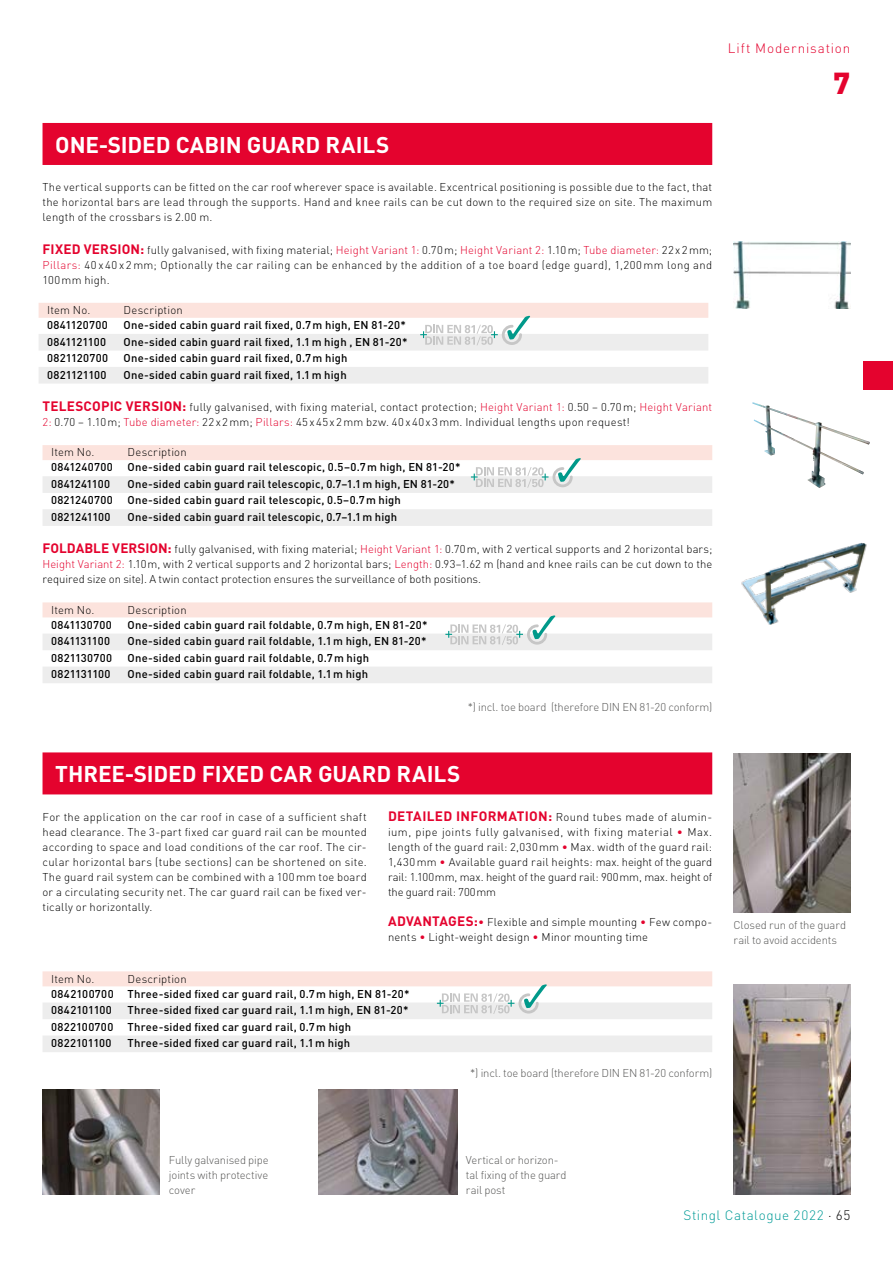
<style>
.page{position:relative;width:893px;height:1263px;background:#fff}
.page>*{position:absolute;margin:0;border:0;box-sizing:border-box;transform-origin:0 0}
.t1{font:900 30px "DIN";color:#e4032e}
.t2{font:700 22.5px "DIN";letter-spacing:-.005em;color:#fff}
.t3{font:300 13.5px "DIN";letter-spacing:.04em;color:#009b97}
.t4{font:300 13.5px "DIN";letter-spacing:.06em;color:#e4032e}
.t5{font:300 11.25px/15px "DIN";letter-spacing:.02em;color:#000;text-align:justify}
.t6{font:500 11.25px/16.5px "DIN";letter-spacing:.02em;color:#000}
.t7{font:300 11.25px/15px "DIN";letter-spacing:-.01em;color:#575756}
.t8{font:500 11.25px "DIN";letter-spacing:-.01em;color:#000}
.t9{font:500 11.25px "DIN";color:#000}
.t10{font:500 11.25px "DIN";letter-spacing:-.015em;color:#000}
.s1{font-weight:700;font-size:13.5px;color:#e4032e}
.s2{color:#e4032e}
.s3{color:#000}
</style>
<div class="page">
<img style="left:741px;top:542px;width:126px;height:83px">
<img style="left:752px;top:402px;width:118px;height:86px">
<img style="left:733px;top:984px;width:118px;height:210px">
<img style="left:43px;top:1089px;width:117px;height:105px">
<img style="left:319px;top:1089px;width:138px;height:105px">
<img style="left:733px;top:753px;width:117px;height:160px">
<div style="left:43px;top:123px;width:669px;height:42px;background:#e4032e"></div>
<div style="left:43px;top:971px;width:669px;height:15px;background:#fce3dd"></div>
<div style="left:43px;top:1002px;width:669px;height:17px;background:#ededed"></div>
<div style="left:43px;top:1035px;width:669px;height:17px;background:#ededed"></div>
<svg style="left:437px;top:984px;width:110px;height:30px"></svg>
<div style="left:43px;top:752px;width:669px;height:42px;background:#e4032e"></div>
<div style="left:39px;top:303px;width:669px;height:15px;background:#fce3dd"></div>
<div style="left:39px;top:334px;width:669px;height:17px;background:#ededed"></div>
<div style="left:39px;top:367px;width:669px;height:17px;background:#ededed"></div>
<svg style="left:420px;top:316px;width:110px;height:29px"></svg>
<div style="left:43px;top:445px;width:669px;height:15px;background:#fce3dd"></div>
<div style="left:43px;top:476px;width:669px;height:17px;background:#ededed"></div>
<div style="left:43px;top:509px;width:669px;height:17px;background:#ededed"></div>
<svg style="left:471px;top:458px;width:110px;height:30px"></svg>
<div style="left:43px;top:602px;width:669px;height:15px;background:#fce3dd"></div>
<div style="left:43px;top:633px;width:669px;height:17px;background:#ededed"></div>
<div style="left:43px;top:666px;width:669px;height:17px;background:#ededed"></div>
<svg style="left:445px;top:615px;width:110px;height:30px"></svg>
<img style="left:733px;top:241px;width:117px;height:67px">
<div style="left:863px;top:362px;width:30px;height:28px;background:#e4032e"></div>
<p class="t4" style="left:728px;top:40px;width:124px">Lift Modernisation</p>
<h2 class="t2" style="left:55px;top:130px;width:336px">ONE-SIDED CABIN GUARD RAILS</h2>
<p class="t5" style="left:43px;top:180px;width:671px">The vertical supports can be fitted on the car roof wherever space is available. Excentrical positioning is possible due to the fact, that the horizontal bars are lead through the supports. Hand and knee rails can be cut down to the required size on site. The maximum length of the crossbars is 2.00 m.</p>
<p class="t5" style="left:43px;top:242px;width:671px"><span class="s1">FIXED VERSION:</span> fully galvanised, with fixing material; <span class="s2">Height Variant 1:</span> 0.70m; <span class="s2">Height Variant 2:</span> 1.10m; <span class="s2">Tube diameter:</span> 22x2mm; <span class="s2">Pillars:</span> 40 x 40 x 2 mm; Optionally the car railing can be enhanced by the addition of a toe board (edge guard), 1,200 mm long and 100mm high.</p>
<p class="t5" style="left:47px;top:302px;width:45px">Item No.</p>
<p class="t5" style="left:124px;top:302px;width:61px">Description</p>
<p class="t6" style="left:47px;top:316px;width:62px">0841120700</p>
<p class="t6" style="left:124px;top:316px;width:284px">One-sided cabin guard rail fixed, 0.7m high, EN 81-20*</p>
<p class="t8" style="left:47px;top:334px;width:61px">0841121100</p>
<p class="t6" style="left:124px;top:333px;width:285px">One-sided cabin guard rail fixed, 1.1m high , EN 81-20*</p>
<p class="t6" style="left:47px;top:349px;width:63px">0821120700</p>
<p class="t6" style="left:124px;top:349px;width:225px">One-sided cabin guard rail fixed, 0.7m high</p>
<p class="t6" style="left:47px;top:366px;width:61px">0821121100</p>
<p class="t6" style="left:124px;top:366px;width:225px">One-sided cabin guard rail fixed, 1.1m high</p>
<p class="t5" style="left:43px;top:399px;width:671px"><span class="s1">TELESCOPIC VERSION:</span> fully galvanised, with fixing material, contact protection; <span class="s2">Height Variant 1:</span> 0.50 – 0.70m; <span class="s2">Height Variant<br>2:</span> 0.70 – 1.10m; <span class="s2">Tube diameter:</span> 22x2mm; <span class="s2">Pillars:</span> 45x45x2mm bzw. 40x40x3mm. Individual lengths upon request!</p>
<p class="t5" style="left:51px;top:445px;width:45px">Item No.</p>
<p class="t5" style="left:128px;top:445px;width:61px">Description</p>
<p class="t6" style="left:51px;top:459px;width:63px">0841240700</p>
<p class="t6" style="left:128px;top:459px;width:335px">One-sided cabin guard rail telescopic, 0.5–0.7m high, EN 81-20*</p>
<p class="t10" style="left:51px;top:477px;width:61px">0841241100</p>
<p class="t6" style="left:128px;top:475px;width:329px">One-sided cabin guard rail telescopic, 0.7–1.1m high, EN 81-20*</p>
<p class="t6" style="left:51px;top:492px;width:63px">0821240700</p>
<p class="t6" style="left:128px;top:492px;width:275px">One-sided cabin guard rail telescopic, 0.5–0.7m high</p>
<p class="t9" style="left:51px;top:510px;width:61px">0821241100</p>
<p class="t6" style="left:128px;top:508px;width:271px">One-sided cabin guard rail telescopic, 0.7–1.1m high</p>
<p class="t5" style="left:43px;top:542px;width:671px"><span class="s1">FOLDABLE VERSION:</span> fully galvanised, with fixing material; <span class="s2">Height Variant 1:</span> 0.70m, with 2 vertical supports and 2 horizontal bars; <span class="s2">Height Variant 2:</span> 1.10m, with 2 vertical supports and 2 horizontal bars; <span class="s2">Length:</span> 0.93–1.62 m (hand and knee rails can be cut down to the required size on site). A twin contact protection ensures the surveillance of both positions.</p>
<p class="t5" style="left:51px;top:602px;width:45px">Item No.</p>
<p class="t5" style="left:128px;top:602px;width:61px">Description</p>
<p class="t6" style="left:51px;top:616px;width:62px">0841130700</p>
<p class="t6" style="left:128px;top:616px;width:301px">One-sided cabin guard rail foldable, 0.7m high, EN 81-20*</p>
<p class="t8" style="left:51px;top:634px;width:61px">0841131100</p>
<p class="t6" style="left:128px;top:632px;width:301px">One-sided cabin guard rail foldable, 1.1m high, EN 81-20*</p>
<p class="t6" style="left:51px;top:649px;width:63px">0821130700</p>
<p class="t6" style="left:128px;top:649px;width:243px">One-sided cabin guard rail foldable, 0.7m high</p>
<p class="t9" style="left:51px;top:667px;width:61px">0821131100</p>
<p class="t6" style="left:128px;top:665px;width:242px">One-sided cabin guard rail foldable, 1.1m high</p>
<p class="t7" style="left:468px;top:699px;width:246px">*) incl. toe board (therefore DIN EN 81-20 conform)</p>
<h2 class="t2" style="left:55px;top:759px;width:407px">THREE-SIDED FIXED CAR GUARD RAILS</h2>
<p class="t5" style="left:43px;top:809px;width:326px">For the application on the car roof in case of a sufficient shaft head clearance. The 3-part fixed car guard rail can be mounted according to space and load conditions of the car roof. The cir&shy;cular horizontal bars (tube sections) can be shortened on site.<br>The guard rail system can be combined with a 100mm toe board or a circulating security net. The car guard rail can be fixed ver&shy;tically or horizontally.</p>
<p class="t5" style="left:388px;top:809px;width:326px"><span class="s1">DETAILED INFORMATION:</span> Round tubes made of alumin&shy;ium, pipe joints fully galvanised, with fixing material <span class="s2">•</span> Max. length of the guard rail: 2,030mm <span class="s2">•</span> Max. width of the guard rail:<br>1,430mm <span class="s2">•</span> Available guard rail heights: max. height of the guard rail: 1.100mm, max. height of the guard rail: 900mm, max. height of the guard rail: 700mm</p>
<p class="t5" style="left:388px;top:914px;width:326px"><span class="s1">ADVANTAGES:</span><span class="s2">•</span> Flexible and simple mounting <span class="s2">•</span> Few compo&shy;nents <span class="s2">•</span> Light-weight design <span class="s2">•</span> Minor mounting time</p>
<p class="t5" style="left:51px;top:971px;width:45px">Item No.</p>
<p class="t5" style="left:128px;top:971px;width:61px">Description</p>
<p class="t6" style="left:51px;top:985px;width:360px">0842100700 Three-sided fixed car guard rail, 0.7m high, EN 81-20*<br>0842101100</p>
<p class="t6" style="left:128px;top:1001px;width:283px">Three-sided fixed car guard rail, 1.1m high, EN 81-20*</p>
<p class="t6" style="left:51px;top:1018px;width:64px">0822100700</p>
<p class="t6" style="left:128px;top:1018px;width:225px">Three-sided fixed car guard rail, 0.7m high</p>
<p class="t6" style="left:51px;top:1034px;width:62px">0822101100</p>
<p class="t6" style="left:128px;top:1034px;width:224px">Three-sided fixed car guard rail, 1.1m high</p>
<p class="t7" style="left:470px;top:1065px;width:243px">*) incl. toe board (therefore DIN EN 81-20 conform)</p>
<h1 class="t1" style="left:833px;top:63px;width:18px">7</h1>
<p class="t7" style="left:733px;top:917px;width:114px">Closed run of the guard rail to avoid accidents</p>
<p class="t7" style="left:169px;top:1152px;width:101px;text-align:justify">Fully galvanised pipe joints with protective cover</p>
<p class="t7" style="left:466px;top:1152px;width:102px">Vertical or horizon&shy;tal fixing of the guard rail post</p>
<p class="t3" style="left:684px;top:1207px;width:168px">Stingl Catalogue 2022 <span class="s3">· 65</span></p>
</div>
